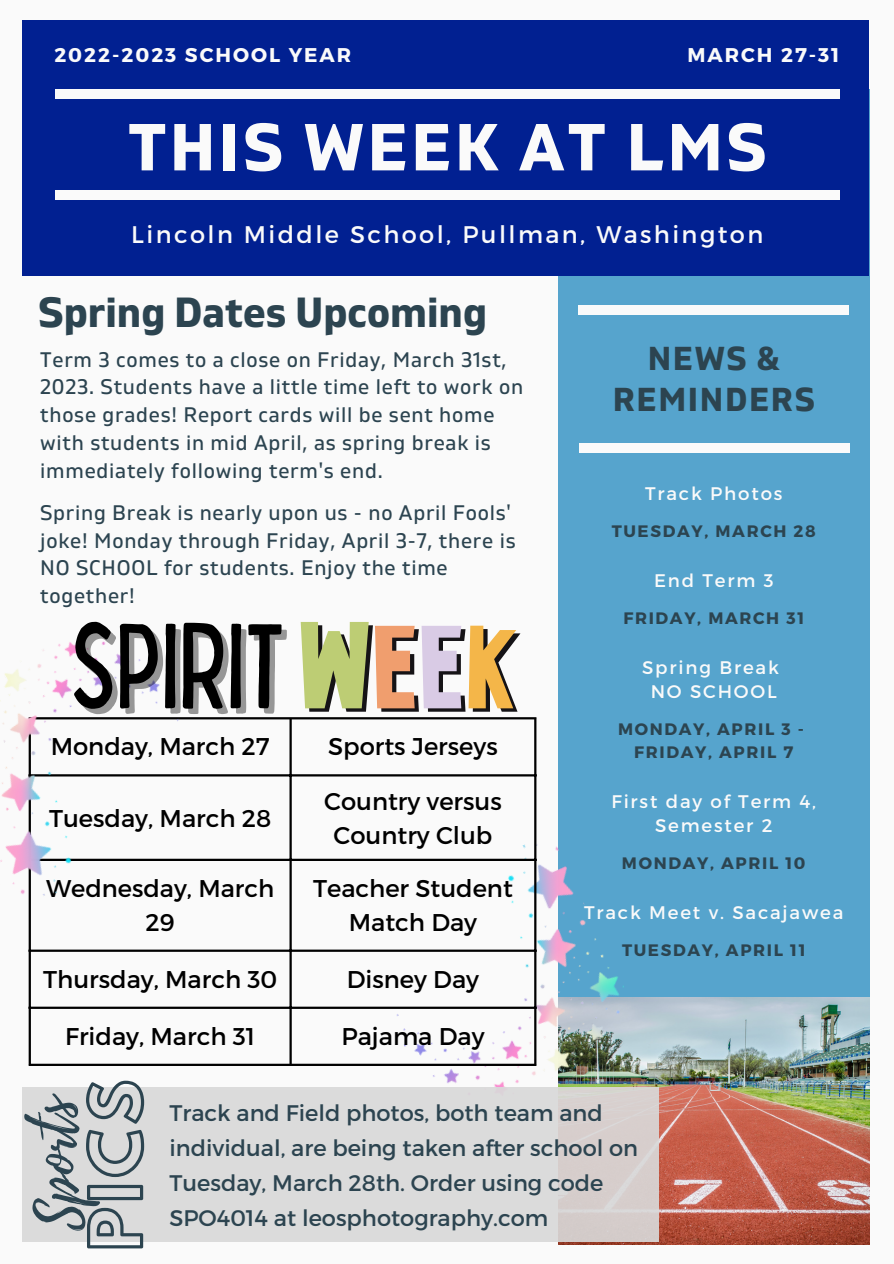
<style>
.page{position:relative;width:894px;height:1264px;background:#fff}
.page>*{position:absolute;margin:0;border:0;box-sizing:border-box;transform-origin:0 0}
.t1{font:condensed 120.9px "Bobby Jones";color:#000}
.t2{font:700 66.3px "Gilam";letter-spacing:.05em;color:#fafafa}
.t3{font:64.2px "Hussar Ekologiczne 1";color:#2c4450}
.t4{font:57px "Playlist Script";color:#2c4450}
.t5{font:700 42px "Gilam";color:#2c4450}
.t6{font:700 33.15px/41.7px "Gilam";letter-spacing:.05em;color:#2c4450;text-align:center}
.t7{font:24.15px/33.8px "Montserrat";color:#000;text-align:center}
.t8{font:24px "Montserrat";letter-spacing:.1em;color:#fafafa}
.t9{font:22.5px/35px "Montserrat";color:#2c4450}
.t10{font:21px/27.8px "Gilam";letter-spacing:.035em;color:#2c4450}
.t11{font:700 19.8px "Montserrat";letter-spacing:.1em;color:#fafafa}
.t12{font:18.15px/24.8px "Montserrat";letter-spacing:.1em;color:#fafafa;text-align:center}
.t13{font:700 16.5px/22.5px "Montserrat";letter-spacing:.1em;color:#2c4450;text-align:center}
</style>
<div class="page">
<div style="left:0;top:0;width:893px;height:1263px;background:#fafafa"></div>
<div style="left:558px;top:89px;width:311px;height:908px;background:#56a4cd"></div>
<div style="left:23px;top:20px;width:845px;height:256px;background:#012091"></div>
<div style="left:55px;top:89px;width:784px;height:9px;background:#fafafa"></div>
<div style="left:55px;top:190px;width:784px;height:9px;background:#fafafa"></div>
<div style="left:578px;top:305px;width:270px;height:9px;background:#fafafa"></div>
<div style="left:579px;top:444px;width:270px;height:9px;background:#fafafa"></div>
<img style="left:558px;top:997px;width:311px;height:247px">
<img style="left:348px;top:832px;width:298px;height:255px">
<div style="left:23px;top:1087px;width:636px;height:154px;background:#d9d9d9"></div>
<hr style="left:29px;top:719px;width:2px;height:344px;background:#000">
<hr style="left:289px;top:719px;width:3px;height:344px;background:#000">
<hr style="left:534px;top:719px;width:2px;height:344px;background:#000">
<hr style="left:29px;top:717px;width:507px;height:2px;background:#000">
<hr style="left:29px;top:774px;width:507px;height:2px;background:#000">
<hr style="left:29px;top:858px;width:507px;height:3px;background:#000">
<hr style="left:29px;top:949px;width:507px;height:2px;background:#000">
<hr style="left:29px;top:1006px;width:507px;height:2px;background:#000">
<hr style="left:29px;top:1063px;width:507px;height:2px;background:#000">
<img style="left:0;top:641px;width:229px;height:289px">
<svg style="left:300px;top:622px;width:220px;height:89px"></svg>
<p class="t11" style="left:54px;top:42px;width:298px">2022-2023 SCHOOL YEAR</p>
<p class="t11" style="left:687px;top:42px;width:153px">MARCH 27-31</p>
<h2 class="t2" style="left:128px;top:108px;width:639px">THIS WEEK AT LMS</h2>
<p class="t8" style="left:131px;top:219px;width:633px">Lincoln Middle School, Pullman, Washington</p>
<h3 class="t5" style="left:38px;top:288px;width:450px">Spring Dates Upcoming</h3>
<p class="t10" style="left:40px;top:346px;width:484px">Term 3 comes to a close on Friday, March 31st, 2023. Students have a little time left to work on those grades! Report cards will be sent home with students in mid April, as spring break is immediately following term's end.</p>
<p class="t10" style="left:40px;top:499px;width:477px">Spring Break is nearly upon us - no April Fools' joke! Monday through Friday, April 3-7, there is NO SCHOOL for students. Enjoy the time together!</p>
<h1 class="t1" style="left:70px;top:587px;width:216px">SPIRIT</h1>
<p class="t7" style="left:51px;top:728px;width:220px">Monday, March 27</p>
<p class="t7" style="left:328px;top:728px;width:171px">Sports Jerseys</p>
<p class="t7" style="left:49px;top:800px;width:224px">Tuesday, March 28</p>
<p class="t7" style="left:324px;top:783px;width:179px">Country versus<br>Country Club</p>
<p class="t7" style="left:46px;top:870px;width:229px">Wednesday, March<br>29</p>
<p class="t7" style="left:313px;top:870px;width:201px">Teacher Student<br>Match Day</p>
<p class="t7" style="left:43px;top:961px;width:235px">Thursday, March 30</p>
<p class="t7" style="left:347px;top:961px;width:134px">Disney Day</p>
<p class="t7" style="left:65px;top:1018px;width:191px">Friday, March 31</p>
<p class="t7" style="left:341px;top:1018px;width:145px">Pajama Day</p>
<h3 class="t6" style="left:612px;top:338px;width:203px">NEWS &amp;<br>REMINDERS</h3>
<p class="t12" style="left:645px;top:480px;width:139px">Track Photos</p>
<p class="t13" style="left:611px;top:519px;width:206px">TUESDAY, MARCH 28</p>
<p class="t12" style="left:653px;top:567px;width:121px">End Term 3</p>
<p class="t13" style="left:623px;top:605px;width:182px">FRIDAY, MARCH 31</p>
<p class="t12" style="left:642px;top:653px;width:138px">Spring Break<br>NO SCHOOL</p>
<p class="t13" style="left:617px;top:717px;width:187px">MONDAY, APRIL 3 -<br>FRIDAY, APRIL 7</p>
<p class="t12" style="left:611px;top:787px;width:206px">First day of Term 4,<br>Semester 2</p>
<p class="t13" style="left:621px;top:851px;width:185px">MONDAY, APRIL 10</p>
<p class="t12" style="left:584px;top:899px;width:261px">Track Meet v. Sacajawea</p>
<p class="t13" style="left:621px;top:938px;width:185px">TUESDAY, APRIL 11</p>
<h3 class="t3" style="left:90px;top:1250px;width:173px;rotate:-90deg">PICS</h3>
<h3 class="t4" style="left:21px;top:1235px;width:136px;rotate:-95deg">Sports</h3>
<p class="t9" style="left:169px;top:1094px;width:470px">Track and Field photos, both team and individual, are being taken after school on Tuesday, March 28th. Order using code SPO4014 at leosphotography.com</p>
</div>
